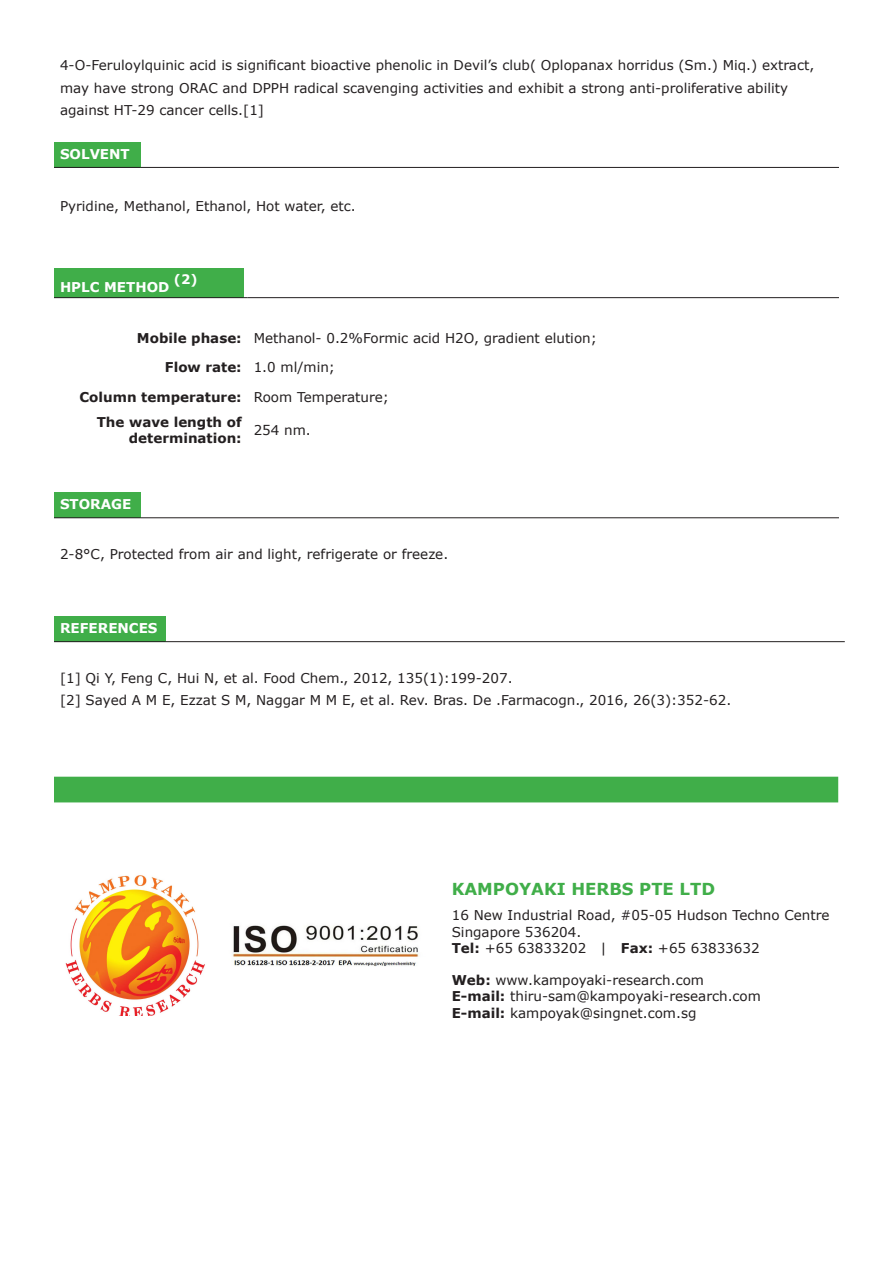
<style>
.page{position:relative;width:893px;height:1263px;background:#fff}
.page>*{position:absolute;margin:0;border:0;box-sizing:border-box;transform-origin:0 0}
.t1{font:700 16.5px "Verdana";color:#40ae49}
.t2{font:13.5px/22.2px "Verdana";color:#231f20}
.t3{font:700 13.5px/16.2px "Verdana";color:#231f20;text-align:right}
.t4{font:700 13.5px "Verdana";color:#fff}
.t5{font:700 13.05px "Verdana";color:#fff}
.s1{font-weight:700}
</style>
<div class="page">
<div style="left:54px;top:142px;width:86px;height:25px;background:#40ae49"></div>
<hr style="left:54px;top:167px;width:86px;height:1px;background:#231f20">
<hr style="left:140px;top:167px;width:699px;height:1px;background:#231f20">
<div style="left:54px;top:268px;width:189px;height:30px;background:#40ae49"></div>
<hr style="left:54px;top:297px;width:189px;height:1px;background:#231f20">
<hr style="left:248px;top:297px;width:591px;height:1px;background:#231f20">
<div style="left:54px;top:493px;width:86px;height:25px;background:#40ae49"></div>
<hr style="left:54px;top:517px;width:86px;height:1px;background:#231f20">
<hr style="left:140px;top:517px;width:699px;height:1px;background:#231f20">
<div style="left:54px;top:616px;width:112px;height:26px;background:#40ae49"></div>
<hr style="left:54px;top:641px;width:112px;height:1px;background:#231f20">
<hr style="left:166px;top:641px;width:679px;height:1px;background:#231f20">
<div style="left:54px;top:777px;width:784px;height:25px;background:#40ae49"></div>
<img style="left:65px;top:875px;width:140px;height:140px">
<img style="left:232px;top:925px;width:187px;height:41px">
<p class="t2" style="left:60px;top:55px;width:756px">4-O-Feruloylquinic acid is significant bioactive phenolic in Devil’s club( Oplopanax horridus (Sm.) Miq.) extract, may have strong ORAC and DPPH radical scavenging activities and exhibit a strong anti-proliferative ability against HT-29 cancer cells.[1]</p>
<p class="t4" style="left:60px;top:145px;width:71px">SOLVENT</p>
<p class="t2" style="left:60px;top:195px;width:297px">Pyridine, Methanol, Ethanol, Hot water, etc.</p>
<p class="t4" style="left:60px;top:278px;width:111px">HPLC METHOD</p>
<p class="t5" style="left:174px;top:271px;width:25px">(2)</p>
<p class="t3" style="left:137px;top:330px;width:106px">Mobile phase:</p>
<p class="t2" style="left:254px;top:327px;width:345px">Methanol- 0.2%Formic acid H2O, gradient elution;</p>
<p class="t3" style="left:165px;top:360px;width:78px">Flow rate:</p>
<p class="t2" style="left:254px;top:357px;width:83px">1.0 ml/min;</p>
<p class="t3" style="left:80px;top:389px;width:164px">Column temperature:</p>
<p class="t2" style="left:254px;top:386px;width:137px">Room Temperature;</p>
<p class="t3" style="left:97px;top:414px;width:146px">The wave length of determination:</p>
<p class="t2" style="left:254px;top:420px;width:59px">254 nm.</p>
<p class="t4" style="left:60px;top:495px;width:73px">STORAGE</p>
<p class="t2" style="left:60px;top:543px;width:390px">2-8°C, Protected from air and light, refrigerate or freeze.</p>
<p class="t4" style="left:60px;top:619px;width:99px">REFERENCES</p>
<p class="t2" style="left:60px;top:667px;width:454px">[1] Qi Y, Feng C, Hui N, et al. Food Chem., 2012, 135(1):199-207.</p>
<p class="t2" style="left:60px;top:689px;width:673px">[2] Sayed A M E, Ezzat S M, Naggar M M E, et al. Rev. Bras. De .Farmacogn., 2016, 26(3):352-62.</p>
<p class="t1" style="left:452px;top:878px;width:265px">KAMPOYAKI HERBS PTE LTD</p>
<p class="t2" style="left:452px;top:904px;width:379px">16 New Industrial Road, #05-05 Hudson Techno Centre</p>
<p class="t2" style="left:452px;top:921px;width:131px">Singapore 536204.</p>
<p class="t2" style="left:452px;top:937px;width:309px"><span class="s1">Tel:</span> +65 63833202 | <span class="s1">Fax:</span> +65 63833632</p>
<p class="t2" style="left:452px;top:969px;width:254px"><span class="s1">Web:</span> www.kampoyaki-research.com</p>
<p class="t2" style="left:452px;top:985px;width:311px"><span class="s1">E-mail:</span> thiru-sam@kampoyaki-research.com</p>
<p class="t2" style="left:452px;top:1002px;width:246px"><span class="s1">E-mail:</span> kampoyak@singnet.com.sg</p>
</div>
